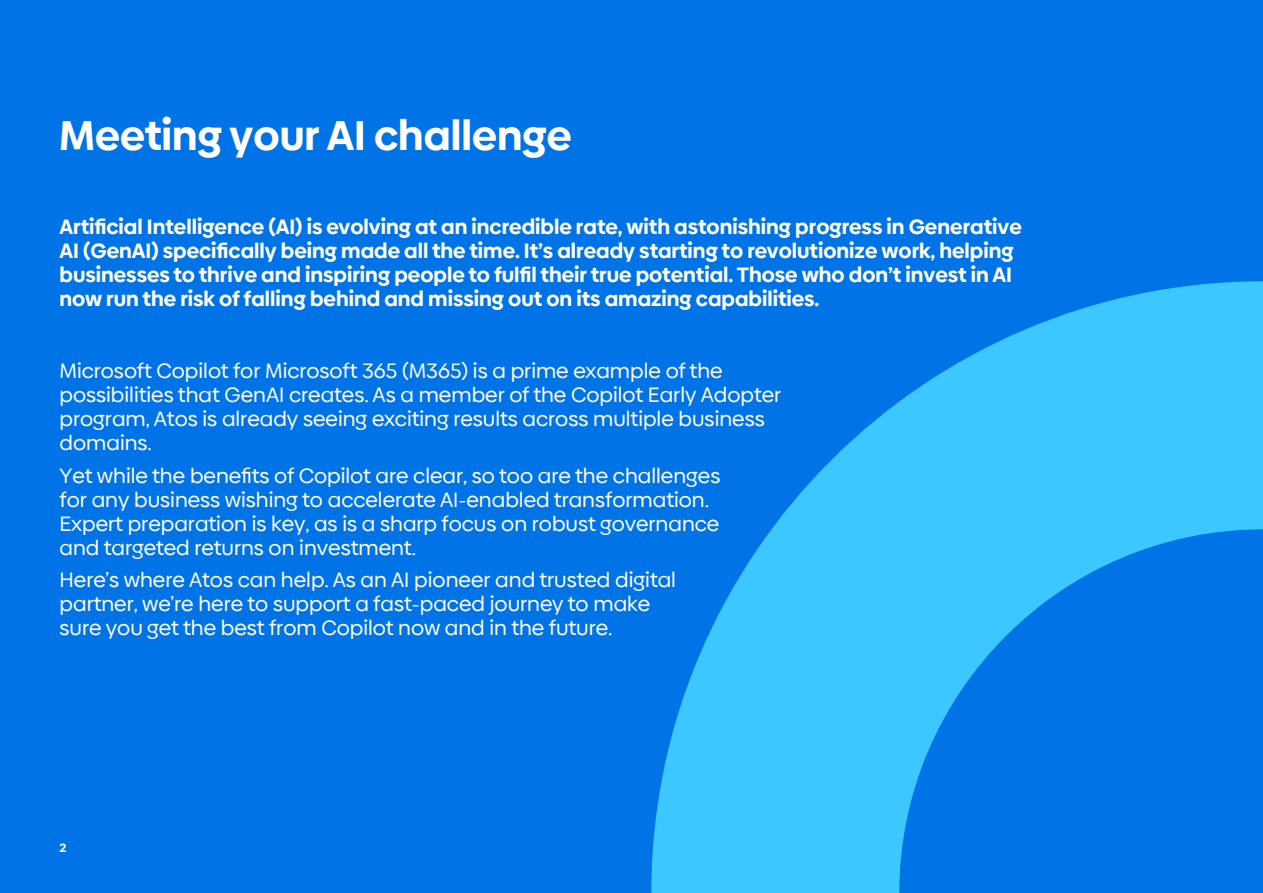
<style>
.page{position:relative;width:1263px;height:893px;background:#0073e6}
.page>*{position:absolute;margin:0;border:0;box-sizing:border-box;transform-origin:0 0}
.t1{font:700 42px "Biennale";color:#fff}
.t2{font:21px/24px "Biennale";color:#fff}
.t3{font:700 21px/24px "Biennale";color:#fff}
.t4{font:700 12px "Biennale";color:#fff}
</style>
<div class="page">
<svg style="left:651px;top:281px;width:612px;height:612px;fill:#3dc7ff"></svg>
<h2 class="t1" style="left:59px;top:108px;width:514px">Meeting your AI challenge</h2>
<p class="t3" style="left:60px;top:215px;width:964px">Artificial Intelligence (AI) is evolving at an incredible rate, with astonishing progress in Generative AI (GenAI) specifically being made all the time. It’s already starting to revolutionize work, helping businesses to thrive and inspiring people to fulfil their true potential. Those who don’t invest in AI now run the risk of falling behind and missing out on its amazing capabilities.</p>
<p class="t2" style="left:60px;top:359px;width:723px">Microsoft Copilot for Microsoft 365 (M365) is a prime example of the possibilities that GenAI creates. As a member of the Copilot Early Adopter program, Atos is already seeing exciting results across multiple business domains.</p>
<p class="t2" style="left:60px;top:463px;width:662px">Yet while the benefits of Copilot are clear, so too are the challenges for any business wishing to accelerate AI-enabled transformation.<br>Expert preparation is key, as is a sharp focus on robust governance and targeted returns on investment.</p>
<p class="t2" style="left:60px;top:568px;width:618px">Here’s where Atos can help. As an AI pioneer and trusted digital partner, we’re here to support a fast-paced journey to make sure you get the best from Copilot now and in the future.</p>
<p class="t4" style="left:60px;top:840px;width:8px">2</p>
</div>
